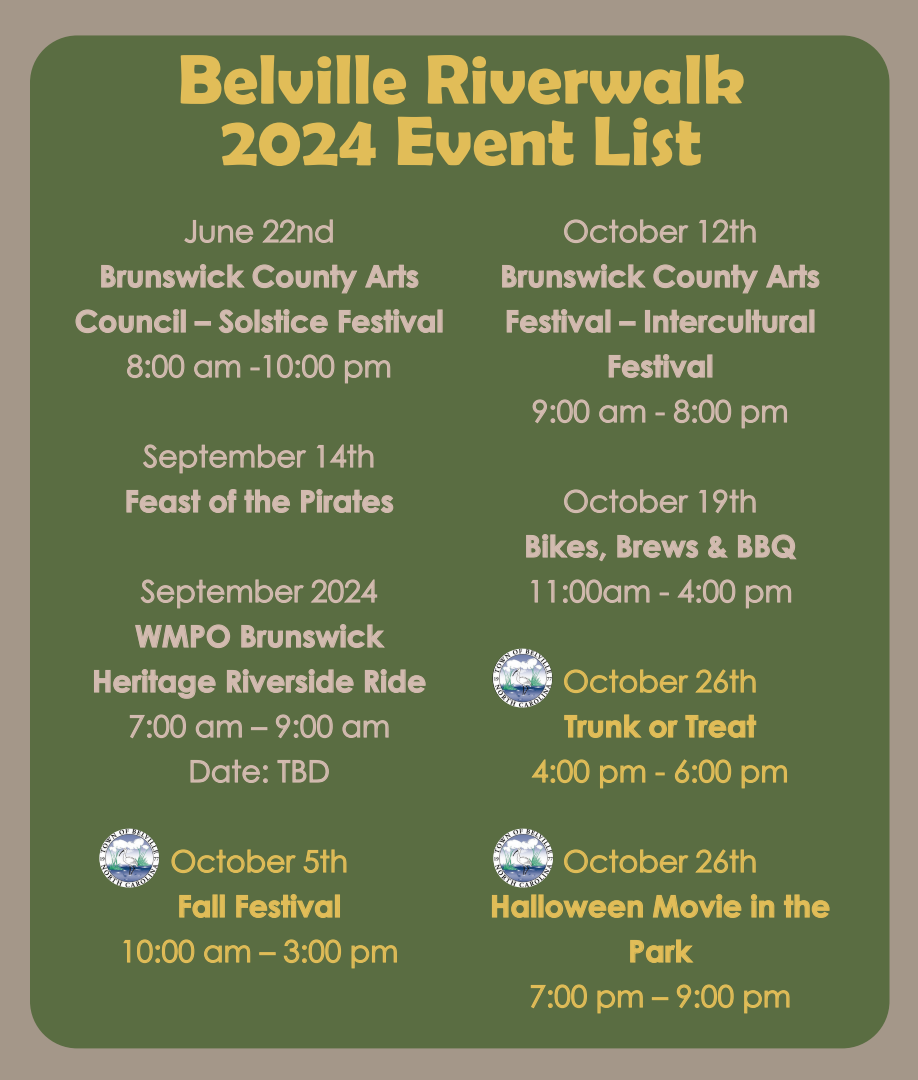
<style>
.page{position:relative;width:918px;height:1080px;background:#fff}
.page>*{position:absolute;margin:0;border:0;box-sizing:border-box;transform-origin:0 0}
.t1{font:700 70.5px/61.5px "Berlin Sans FB Demi";color:#e1bd58;text-align:center}
.t2{font:700 30px/45px "Century Gothic";color:#d3bbb0;text-align:center}
.t3{font:30px/45px "Century Gothic";color:#d3bbb0;text-align:center}
.t4{font:30px "Century Gothic";color:#e1bd58}
.t5{font:700 30px/45px "Century Gothic";color:#e1bd58;text-align:center}
</style>
<div class="page">
<div style="left:0;top:1px;width:918px;height:1079px;background:#a49789"></div>
<div style="left:30px;top:35px;width:860px;height:1013px;background:#5a6d42;border-radius:47px"></div>
<svg style="left:564px;top:219px;width:125px;height:25px"></svg>
<svg style="left:699px;top:219px;width:57px;height:24px"></svg>
<svg style="left:502px;top:264px;width:144px;height:24px"></svg>
<svg style="left:653px;top:264px;width:105px;height:30px"></svg>
<svg style="left:766px;top:264px;width:54px;height:24px"></svg>
<svg style="left:506px;top:309px;width:97px;height:24px"></svg>
<div style="left:605px;top:309px;width:5px;height:24px;border:1px solid #d3bbb0"></div>
<div style="left:619px;top:321px;width:17px;height:5px;border:1px solid #d3bbb0"></div>
<div style="left:645px;top:310px;width:5px;height:23px;border:1px solid #d3bbb0"></div>
<svg style="left:653px;top:309px;width:91px;height:24px"></svg>
<div style="left:746px;top:309px;width:5px;height:24px;border:1px solid #d3bbb0"></div>
<svg style="left:751px;top:309px;width:56px;height:24px"></svg>
<div style="left:809px;top:309px;width:5px;height:24px;border:1px solid #d3bbb0"></div>
<svg style="left:608px;top:354px;width:97px;height:24px"></svg>
<div style="left:707px;top:354px;width:5px;height:24px;border:1px solid #d3bbb0"></div>
<svg style="left:532px;top:399px;width:58px;height:25px"></svg>
<svg style="left:599px;top:405px;width:47px;height:18px"></svg>
<svg style="left:656px;top:412px;width:9px;height:3px"></svg>
<svg style="left:673px;top:399px;width:59px;height:25px"></svg>
<svg style="left:741px;top:405px;width:46px;height:24px"></svg>
<svg style="left:564px;top:489px;width:125px;height:25px"></svg>
<svg style="left:699px;top:490px;width:7px;height:23px"></svg>
<svg style="left:713px;top:489px;width:43px;height:24px"></svg>
<svg style="left:526px;top:534px;width:80px;height:28px"></svg>
<svg style="left:617px;top:535px;width:82px;height:23px"></svg>
<svg style="left:708px;top:535px;width:20px;height:24px"></svg>
<svg style="left:737px;top:534px;width:60px;height:26px"></svg>
<svg style="left:531px;top:580px;width:7px;height:23px"></svg>
<svg style="left:547px;top:580px;width:8px;height:23px"></svg>
<svg style="left:563px;top:579px;width:87px;height:25px"></svg>
<svg style="left:660px;top:592px;width:9px;height:3px"></svg>
<svg style="left:677px;top:579px;width:59px;height:25px"></svg>
<svg style="left:745px;top:585px;width:47px;height:24px"></svg>
<svg style="left:564px;top:669px;width:192px;height:25px"></svg>
<svg style="left:564px;top:714px;width:78px;height:24px"></svg>
<svg style="left:649px;top:720px;width:29px;height:18px"></svg>
<svg style="left:685px;top:714px;width:72px;height:24px"></svg>
<svg style="left:531px;top:759px;width:59px;height:25px"></svg>
<svg style="left:600px;top:765px;width:46px;height:24px"></svg>
<svg style="left:656px;top:772px;width:9px;height:3px"></svg>
<svg style="left:674px;top:759px;width:58px;height:25px"></svg>
<svg style="left:741px;top:765px;width:46px;height:24px"></svg>
<svg style="left:564px;top:849px;width:192px;height:25px"></svg>
<svg style="left:491px;top:895px;width:38px;height:23px"></svg>
<div style="left:531px;top:894px;width:5px;height:24px;border:1px solid #e1bd58"></div>
<div style="left:538px;top:894px;width:6px;height:24px;border:1px solid #e1bd58"></div>
<svg style="left:545px;top:900px;width:98px;height:18px"></svg>
<svg style="left:652px;top:894px;width:90px;height:24px"></svg>
<svg style="left:751px;top:894px;width:24px;height:24px"></svg>
<svg style="left:783px;top:894px;width:47px;height:24px"></svg>
<svg style="left:630px;top:939px;width:64px;height:24px"></svg>
<svg style="left:530px;top:984px;width:57px;height:25px"></svg>
<svg style="left:597px;top:990px;width:46px;height:24px"></svg>
<div style="left:652px;top:997px;width:16px;height:3px;border:1px solid #e1bd58"></div>
<svg style="left:676px;top:984px;width:58px;height:25px"></svg>
<svg style="left:744px;top:990px;width:46px;height:24px"></svg>
<svg style="left:184px;top:220px;width:70px;height:24px"></svg>
<svg style="left:262px;top:219px;width:71px;height:24px"></svg>
<svg style="left:101px;top:264px;width:144px;height:24px"></svg>
<svg style="left:252px;top:264px;width:105px;height:30px"></svg>
<svg style="left:365px;top:264px;width:54px;height:24px"></svg>
<svg style="left:75px;top:309px;width:105px;height:25px"></svg>
<div style="left:181px;top:309px;width:5px;height:24px;border:1px solid #d3bbb0"></div>
<div style="left:195px;top:321px;width:16px;height:5px;border:1px solid #d3bbb0"></div>
<svg style="left:218px;top:309px;width:35px;height:25px"></svg>
<div style="left:255px;top:309px;width:5px;height:24px;border:1px solid #d3bbb0"></div>
<svg style="left:260px;top:309px;width:68px;height:24px"></svg>
<svg style="left:338px;top:309px;width:97px;height:24px"></svg>
<div style="left:437px;top:309px;width:6px;height:24px;border:1px solid #d3bbb0"></div>
<svg style="left:127px;top:354px;width:58px;height:25px"></svg>
<svg style="left:194px;top:360px;width:47px;height:18px"></svg>
<svg style="left:250px;top:354px;width:85px;height:25px"></svg>
<svg style="left:344px;top:360px;width:47px;height:24px"></svg>
<svg style="left:143px;top:444px;width:164px;height:30px"></svg>
<svg style="left:317px;top:444px;width:57px;height:24px"></svg>
<svg style="left:126px;top:489px;width:75px;height:24px"></svg>
<svg style="left:209px;top:489px;width:28px;height:24px"></svg>
<svg style="left:244px;top:489px;width:46px;height:24px"></svg>
<svg style="left:301px;top:489px;width:93px;height:24px"></svg>
<svg style="left:140px;top:579px;width:238px;height:30px"></svg>
<svg style="left:135px;top:624px;width:96px;height:25px"></svg>
<svg style="left:241px;top:624px;width:144px;height:24px"></svg>
<svg style="left:94px;top:669px;width:122px;height:30px"></svg>
<svg style="left:226px;top:669px;width:128px;height:24px"></svg>
<svg style="left:364px;top:669px;width:62px;height:24px"></svg>
<svg style="left:129px;top:714px;width:57px;height:25px"></svg>
<svg style="left:195px;top:720px;width:47px;height:18px"></svg>
<div style="left:251px;top:727px;width:16px;height:3px;border:1px solid #d3bbb0"></div>
<svg style="left:275px;top:714px;width:58px;height:25px"></svg>
<svg style="left:342px;top:720px;width:47px;height:18px"></svg>
<svg style="left:190px;top:759px;width:78px;height:24px"></svg>
<svg style="left:277px;top:760px;width:52px;height:23px"></svg>
<svg style="left:171px;top:849px;width:125px;height:25px"></svg>
<svg style="left:303px;top:849px;width:44px;height:25px"></svg>
<svg style="left:179px;top:895px;width:31px;height:23px"></svg>
<div style="left:213px;top:894px;width:5px;height:24px;border:1px solid #e1bd58"></div>
<div style="left:220px;top:894px;width:5px;height:24px;border:1px solid #e1bd58"></div>
<svg style="left:236px;top:894px;width:97px;height:24px"></svg>
<div style="left:335px;top:894px;width:5px;height:24px;border:1px solid #e1bd58"></div>
<svg style="left:123px;top:939px;width:72px;height:25px"></svg>
<svg style="left:204px;top:945px;width:47px;height:18px"></svg>
<div style="left:259px;top:952px;width:17px;height:3px;border:1px solid #e1bd58"></div>
<svg style="left:283px;top:939px;width:59px;height:25px"></svg>
<svg style="left:351px;top:945px;width:46px;height:24px"></svg>
<img style="left:99px;top:829px;width:60px;height:59px">
<img style="left:492px;top:649px;width:60px;height:59px">
<img style="left:493px;top:829px;width:60px;height:59px">
<h1 class="t1" style="left:178px;top:47px;width:569px">Belville Riverwalk<br>2024 Event List</h1>
<p class="t3" style="left:184px;top:208px;width:152px">June 22nd</p>
<p class="t2" style="left:75px;top:252px;width:370px">Brunswick County Arts<br>Council – Solstice Festival</p>
<p class="t3" style="left:127px;top:343px;width:267px">8:00 am -10:00 pm</p>
<p class="t3" style="left:143px;top:433px;width:233px">September 14th</p>
<p class="t2" style="left:124px;top:477px;width:271px">Feast of the Pirates</p>
<p class="t3" style="left:141px;top:568px;width:238px">September 2024</p>
<p class="t2" style="left:92px;top:612px;width:336px">WMPO Brunswick<br>Heritage Riverside Ride</p>
<p class="t3" style="left:128px;top:703px;width:263px">7:00 am – 9:00 am<br>Date: TBD</p>
<p class="t4" style="left:170px;top:840px;width:179px">October 5th</p>
<p class="t5" style="left:177px;top:882px;width:165px">Fall Festival</p>
<p class="t4" style="left:120px;top:930px;width:280px">10:00 am – 3:00 pm</p>
<p class="t3" style="left:563px;top:208px;width:196px">October 12th</p>
<p class="t2" style="left:500px;top:252px;width:321px">Brunswick County Arts<br>Festival – Intercultural<br>Festival</p>
<p class="t3" style="left:532px;top:388px;width:258px">9:00 am - 8:00 pm</p>
<p class="t3" style="left:563px;top:478px;width:196px">October 19th</p>
<p class="t2" style="left:524px;top:522px;width:273px">Bikes, Brews &amp; BBQ</p>
<p class="t3" style="left:528px;top:568px;width:267px">11:00am - 4:00 pm</p>
<p class="t4" style="left:563px;top:660px;width:196px">October 26th</p>
<p class="t5" style="left:564px;top:702px;width:193px">Trunk or Treat</p>
<p class="t4" style="left:532px;top:750px;width:258px">4:00 pm - 6:00 pm</p>
<p class="t4" style="left:563px;top:840px;width:196px">October 26th</p>
<p class="t5" style="left:490px;top:882px;width:342px">Halloween Movie in the<br>Park</p>
<p class="t4" style="left:529px;top:975px;width:263px">7:00 pm – 9:00 pm</p>
</div>
